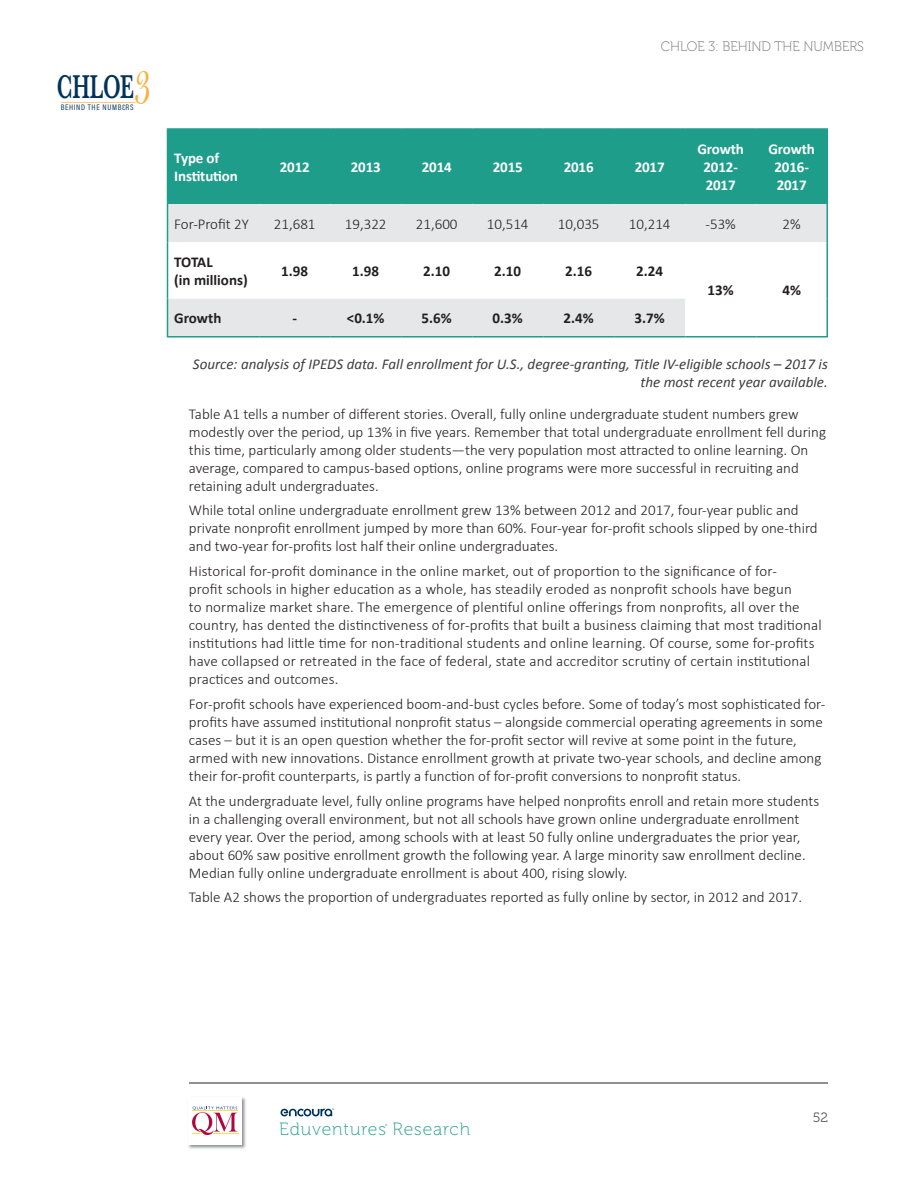
<style>
.page{position:relative;width:918px;height:1188px;background:#fff}
.page>*{position:absolute;margin:0;border:0;box-sizing:border-box;transform-origin:0 0}
.t1{font:58.5px "Bell";color:#fbb03b;scale:.62 1}
.t2{font:600 34.35px "Baskerville";letter-spacing:-.01em;color:#003359;scale:.62 1}
.t3{font:17.7px "Museo 100";letter-spacing:.05em;color:#1e9d8b}
.Body{font:300 15px/18px "Calibri";color:#231f20}
.Note{font:italic 15px/18px "Calibri";color:#3e3e3f;text-align:right}
.Body-2{font:700 15px/18px "Calibri";color:#231f20}
.Table_Header{font:700 15px/18px "Calibri";letter-spacing:-.01em;color:#fff;text-align:center}
.t4{font:13.65px "Museo 100";color:#6c6d70}
.t5{font:13.5px "Museo 300";color:#57585a}
.t6{font:8.1px "Acumin Pro Cond";letter-spacing:.08em;color:#003359}
</style>
<div class="page">
<hr style="left:189px;top:1083px;width:639px;height:1px;background:#231f20">
<svg style="left:281px;top:1109px;width:53px;height:7px"></svg>
<img style="left:188px;top:1097px;width:58px;height:52px">
<div style="left:189px;top:1098px;width:53px;height:47px;background:#fff"></div>
<svg style="left:192px;top:1107px;width:46px;height:28px"></svg>
<div style="left:168px;top:130px;width:658px;height:72px;background:#1e9d8b"></div>
<div style="left:168px;top:204px;width:658px;height:38px;background:#e6e7e9"></div>
<svg style="left:168px;top:242px;width:517px;height:94px"></svg>
<hr style="left:167px;top:128px;width:92px;height:2px;background:#1e9d8b">
<hr style="left:167px;top:130px;width:1px;height:72px;background:#1e9d8b">
<hr style="left:259px;top:128px;width:71px;height:2px;background:#1e9d8b">
<hr style="left:330px;top:128px;width:71px;height:2px;background:#1e9d8b">
<hr style="left:401px;top:128px;width:71px;height:2px;background:#1e9d8b">
<hr style="left:472px;top:128px;width:71px;height:2px;background:#1e9d8b">
<hr style="left:543px;top:128px;width:71px;height:2px;background:#1e9d8b">
<hr style="left:614px;top:128px;width:71px;height:2px;background:#1e9d8b">
<hr style="left:685px;top:128px;width:71px;height:2px;background:#1e9d8b">
<hr style="left:756px;top:128px;width:72px;height:2px;background:#1e9d8b">
<hr style="left:826px;top:130px;width:2px;height:72px;background:#1e9d8b">
<hr style="left:167px;top:202px;width:92px;height:2px;background:#1e9d8b">
<hr style="left:259px;top:202px;width:71px;height:2px;background:#1e9d8b">
<hr style="left:330px;top:202px;width:71px;height:2px;background:#1e9d8b">
<hr style="left:401px;top:202px;width:71px;height:2px;background:#1e9d8b">
<hr style="left:472px;top:202px;width:71px;height:2px;background:#1e9d8b">
<hr style="left:543px;top:202px;width:71px;height:2px;background:#1e9d8b">
<hr style="left:614px;top:202px;width:71px;height:2px;background:#1e9d8b">
<hr style="left:685px;top:202px;width:71px;height:2px;background:#1e9d8b">
<hr style="left:756px;top:202px;width:72px;height:2px;background:#1e9d8b">
<hr style="left:167px;top:204px;width:1px;height:38px;background:#1e9d8b">
<hr style="left:826px;top:204px;width:2px;height:38px;background:#1e9d8b">
<hr style="left:167px;top:242px;width:1px;height:56px;background:#1e9d8b">
<hr style="left:826px;top:242px;width:2px;height:56px;background:#1e9d8b">
<hr style="left:826px;top:298px;width:2px;height:38px;background:#1e9d8b">
<hr style="left:167px;top:298px;width:1px;height:38px;background:#1e9d8b">
<hr style="left:167px;top:336px;width:92px;height:2px;background:#1e9d8b">
<hr style="left:259px;top:336px;width:71px;height:2px;background:#1e9d8b">
<hr style="left:330px;top:336px;width:71px;height:2px;background:#1e9d8b">
<hr style="left:401px;top:336px;width:71px;height:2px;background:#1e9d8b">
<hr style="left:472px;top:336px;width:71px;height:2px;background:#1e9d8b">
<hr style="left:543px;top:336px;width:71px;height:2px;background:#1e9d8b">
<hr style="left:614px;top:336px;width:71px;height:2px;background:#1e9d8b">
<hr style="left:685px;top:336px;width:71px;height:2px;background:#1e9d8b">
<hr style="left:756px;top:336px;width:72px;height:2px;background:#1e9d8b">
<svg style="left:61px;top:102px;width:75px;height:1px"></svg>
<h1 class="t1" style="left:133px;top:50px;width:31px">3</h1>
<h2 class="t2" style="left:57px;top:63px;width:126px">CHLOE</h2>
<p class="t6" style="left:61px;top:102px;width:62px">BEHIND THE NUMB</p>
<p class="t6" style="left:126px;top:102px;width:9px">RS</p>
<p class="t4" style="left:661px;top:39px;width:205px">CHLOE 3: BEHIND THE NUMBERS</p>
<p class="Table_Header" style="left:174px;top:149px;width:65px;text-align:left">Type of<br>Institution</p>
<p class="Table_Header" style="left:280px;top:158px;width:31px">2012</p>
<p class="Table_Header" style="left:351px;top:158px;width:31px">2013</p>
<p class="Table_Header" style="left:422px;top:158px;width:31px">2014</p>
<p class="Table_Header" style="left:493px;top:158px;width:31px">2015</p>
<p class="Table_Header" style="left:564px;top:158px;width:31px">2016</p>
<p class="Table_Header" style="left:635px;top:158px;width:31px">2017</p>
<p class="Table_Header" style="left:697px;top:140px;width:48px">Growth<br>2012-<br>2017</p>
<p class="Table_Header" style="left:768px;top:140px;width:48px">Growth<br>2016-<br>2017</p>
<p class="Body" style="left:174px;top:215px;width:76px">For-Profit 2Y</p>
<p class="Body" style="left:274px;top:215px;width:43px">21,681</p>
<p class="Body" style="left:345px;top:215px;width:43px">19,322</p>
<p class="Body" style="left:416px;top:215px;width:43px">21,600</p>
<p class="Body" style="left:487px;top:215px;width:43px">10,514</p>
<p class="Body" style="left:558px;top:215px;width:43px">10,035</p>
<p class="Body" style="left:629px;top:215px;width:43px">10,214</p>
<p class="Body" style="left:705px;top:215px;width:32px">-53%</p>
<p class="Body" style="left:783px;top:215px;width:20px">2%</p>
<p class="Body-2" style="left:174px;top:253px;width:75px">TOTAL<br>(in millions)</p>
<p class="Body-2" style="left:281px;top:262px;width:28px">1.98</p>
<p class="Body-2" style="left:352px;top:262px;width:28px">1.98</p>
<p class="Body-2" style="left:423px;top:262px;width:28px">2.10</p>
<p class="Body-2" style="left:494px;top:262px;width:28px">2.10</p>
<p class="Body-2" style="left:565px;top:262px;width:28px">2.16</p>
<p class="Body-2" style="left:636px;top:262px;width:28px">2.24</p>
<p class="Body-2" style="left:708px;top:281px;width:28px">13%</p>
<p class="Body-2" style="left:782px;top:281px;width:20px">4%</p>
<p class="Body-2" style="left:174px;top:309px;width:49px">Growth</p>
<p class="Body-2" style="left:292px;top:309px;width:6px">-</p>
<p class="Body-2" style="left:347px;top:309px;width:39px">&lt;0.1%</p>
<p class="Body-2" style="left:422px;top:309px;width:32px">5.6%</p>
<p class="Body-2" style="left:493px;top:309px;width:32px">0.3%</p>
<p class="Body-2" style="left:564px;top:309px;width:32px">2.4%</p>
<p class="Body-2" style="left:635px;top:309px;width:32px">3.7%</p>
<p class="Note" style="left:193px;top:354px;width:636px">Source: analysis of IPEDS data. Fall enrollment for U.S., degree-granting, Title IV-eligible schools – 2017 is the most recent year available.</p>
<p class="Body" style="left:189px;top:404px;width:639px">Table A1 tells a number of different stories. Overall, fully online undergraduate student numbers grew modestly over the period, up 13% in five years. Remember that total undergraduate enrollment fell during this time, particularly among older students—the very population most attracted to online learning. On average, compared to campus-based options, online programs were more successful in recruiting and retaining adult undergraduates.</p>
<p class="Body" style="left:189px;top:501px;width:630px">While total online undergraduate enrollment grew 13% between 2012 and 2017, four-year public and private nonprofit enrollment jumped by more than 60%. Four-year for-profit schools slipped by one-third and two-year for-profits lost half their online undergraduates.</p>
<p class="Body" style="left:189px;top:562px;width:634px">Historical for-profit dominance in the online market, out of proportion to the significance of for-<br>profit schools in higher education as a whole, has steadily eroded as nonprofit schools have begun<br>to normalize market share. The emergence of plentiful online offerings from nonprofits, all over the country, has dented the distinctiveness of for-profits that built a business claiming that most traditional institutions had little time for non-traditional students and online learning. Of course, some for-profits have collapsed or retreated in the face of federal, state and accreditor scrutiny of certain institutional practices and outcomes.</p>
<p class="Body" style="left:189px;top:695px;width:638px">For-profit schools have experienced boom-and-bust cycles before. Some of today’s most sophisticated for&shy;profits have assumed institutional nonprofit status – alongside commercial operating agreements in some cases – but it is an open question whether the for-profit sector will revive at some point in the future, armed with new innovations. Distance enrollment growth at private two-year schools, and decline among their for-profit counterparts, is partly a function of for-profit conversions to nonprofit status.</p>
<p class="Body" style="left:189px;top:791px;width:632px">At the undergraduate level, fully online programs have helped nonprofits enroll and retain more students in a challenging overall environment, but not all schools have grown online undergraduate enrollment every year. Over the period, among schools with at least 50 fully online undergraduates the prior year, about 60% saw positive enrollment growth the following year. A large minority saw enrollment decline.<br>Median fully online undergraduate enrollment is about 400, rising slowly.</p>
<p class="Body" style="left:189px;top:888px;width:615px">Table A2 shows the proportion of undergraduates reported as fully online by sector, in 2012 and 2017.</p>
<p class="t3" style="left:279px;top:1119px;width:192px">Eduventures Research</p>
<p class="t5" style="left:813px;top:1111px;width:17px">52</p>
</div>
